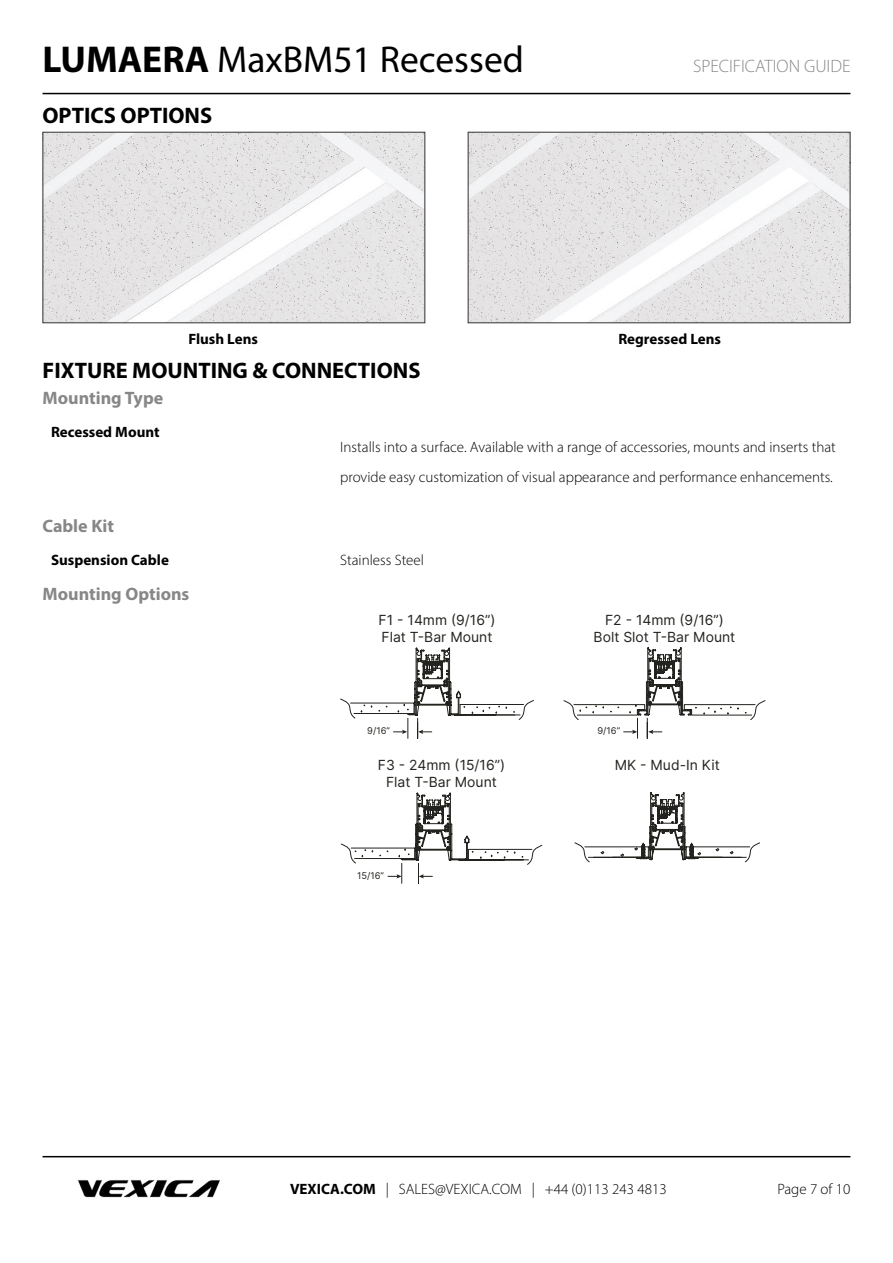
<style>
.page{position:relative;width:893px;height:1263px;background:#fff}
.page>*{position:absolute;margin:0;border:0;box-sizing:border-box;transform-origin:0 0}
.t1{font:37.5px "Myriad Pro";color:#000}
.t2{font:700 22.5px "Myriad Pro";color:#000}
.t3{font:700 18px "Myriad Pro";color:#878787}
.t4{font:300 18px "Myriad Pro";color:#878787}
.t5{font:300 15px/30px "Myriad Pro";color:#000}
.t6{font:700 15px "Myriad Pro";color:#000}
.t7{font:13.95px/16.8px "Inter";color:#22231e;text-align:center}
.t8{font:9.3px "Inter";color:#22231e}
.s1{font-weight:700}
</style>
<div class="page">
<hr style="left:43px;top:1156px;width:807px;height:1px;background:#000">
<img style="left:77px;top:1180px;width:144px;height:18px">
<hr style="left:43px;top:93px;width:807px;height:1px;background:#000">
<img style="left:45px;top:134px;width:378px;height:187px">
<div style="left:43px;top:132px;width:382px;height:191px;border:1px solid #333"></div>
<img style="left:470px;top:134px;width:378px;height:187px">
<div style="left:468px;top:132px;width:382px;height:191px;border:1px solid #333"></div>
<hr style="left:588px;top:857px;width:60px;height:1px;background:#22231e">
<svg style="left:583px;top:850px;width:7px;height:12px"></svg>
<svg style="left:601px;top:792px;width:159px;height:70px"></svg>
<svg style="left:416px;top:648px;width:267px;height:202px"></svg>
<hr style="left:354px;top:713px;width:60px;height:1px;background:#22231e">
<hr style="left:350px;top:703px;width:64px;height:1px;background:#22231e">
<svg style="left:340px;top:699px;width:25px;height:20px"></svg>
<svg style="left:394px;top:681px;width:140px;height:57px"></svg>
<svg style="left:563px;top:647px;width:202px;height:91px"></svg>
<svg style="left:341px;top:793px;width:201px;height:90px"></svg>
<h1 class="t1" style="left:43px;top:37px;width:483px"><span class="s1">LUMAERA</span> MaxBM51 Recessed</h1>
<h2 class="t2" style="left:43px;top:101px;width:171px">OPTICS OPTIONS</h2>
<p class="t6" style="left:188px;top:329px;width:71px">Flush Lens</p>
<h2 class="t2" style="left:43px;top:356px;width:379px">FIXTURE MOUNTING &amp; CONNECTIONS</h2>
<p class="t3" style="left:43px;top:387px;width:122px">Mounting Type</p>
<p class="t6" style="left:51px;top:422px;width:110px">Recessed Mount</p>
<p class="t4" style="left:693px;top:55px;width:159px">SPECIFICATION GUIDE</p>
<p class="t6" style="left:618px;top:329px;width:104px">Regressed Lens</p>
<p class="t5" style="left:340px;top:432px;width:497px">Installs into a surface. Available with a range of accessories, mounts and inserts that provide easy customization of visual appearance and performance enhancements.</p>
<p class="t3" style="left:43px;top:514px;width:73px">Cable Kit</p>
<p class="t6" style="left:51px;top:550px;width:119px">Suspension Cable</p>
<p class="t5" style="left:340px;top:545px;width:85px">Stainless Steel</p>
<p class="t3" style="left:43px;top:582px;width:148px">Mounting Options</p>
<p class="t7" style="left:379px;top:612px;width:118px;text-align:left">F1 - 14mm (9/16”)<br>Flat T-Bar Mount</p>
<p class="t7" style="left:594px;top:612px;width:143px">F2 - 14mm (9/16”)<br>Bolt Slot T-Bar Mount</p>
<p class="t8" style="left:367px;top:725px;width:24px">9/16”</p>
<p class="t8" style="left:597px;top:725px;width:24px">9/16”</p>
<p class="t7" style="left:378px;top:756px;width:129px">F3 - 24mm (15/16”)<br>Flat T-Bar Mount</p>
<p class="t7" style="left:615px;top:756px;width:107px">MK - Mud-In Kit</p>
<p class="t8" style="left:357px;top:870px;width:28px">15/16”</p>
<p class="t5" style="left:290px;top:1174px;width:378px"><span class="s1">VEXICA.COM</span> | SALES@VEXICA.COM | +44 (0)113 243 4813</p>
<p class="t5" style="left:777px;top:1174px;width:75px">Page 7 of 10</p>
</div>
